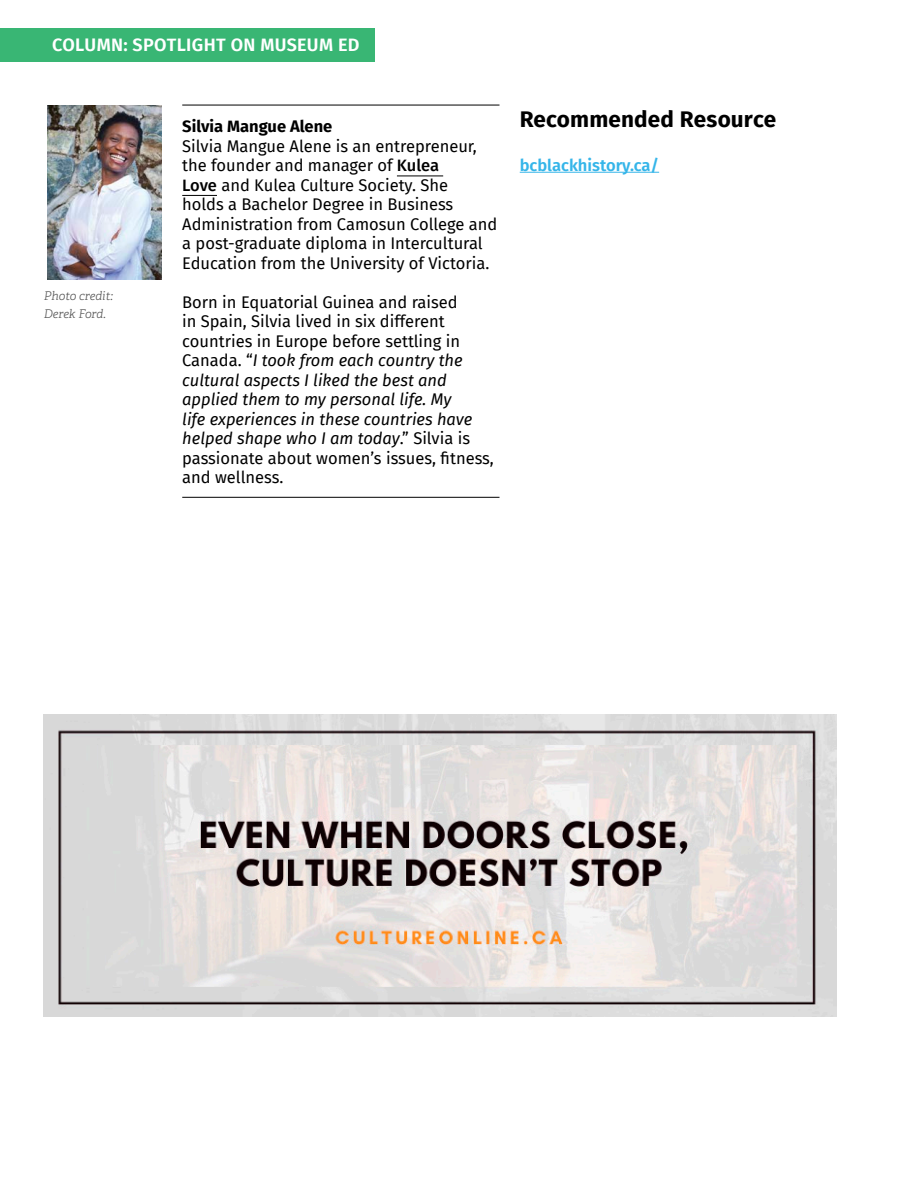
<style>
.page{position:relative;width:918px;height:1188px;background:#fff}
.page>*{position:absolute;margin:0;border:0;box-sizing:border-box;transform-origin:0 0}
.t1{font:700 22.5px "Fira Sans";letter-spacing:.005em;color:#000}
.H1_-_All_Caps{font:600 18px "Fira Sans";letter-spacing:.015em;color:#fff}
.Author{font:16.5px/19.5px "Fira Sans";color:#000}
.Body{font:600 16.5px "Fira Sans";color:#35b5e9}
.Caption_-_Right{font:italic 300 12px/18px "Adelle";color:#575757}
.s1{font-weight:700}
.s2{font-weight:500}
.s3{font-style:italic}
</style>
<div class="page">
<div style="left:0;top:28px;width:375px;height:34px;background:#39b674"></div>
<hr style="left:520px;top:172px;width:139px;height:1px;background:#35b5e9">
<hr style="left:182px;top:105px;width:318px;height:1px;background:#000">
<hr style="left:397px;top:176px;width:46px;height:1px;background:#000">
<hr style="left:182px;top:195px;width:35px;height:1px;background:#000">
<hr style="left:182px;top:497px;width:318px;height:1px;background:#000">
<img style="left:47px;top:105px;width:115px;height:175px">
<img style="left:44px;top:715px;width:793px;height:302px">
<p class="H1_-_All_Caps" style="left:52px;top:30px;width:309px">COLUMN: SPOTLIGHT ON MUSEUM ED</p>
<p class="Caption_-_Right" style="left:44px;top:287px;width:71px">Photo credit:<br>Derek Ford.</p>
<p class="Author" style="left:182px;top:116px;width:317px"><span class="s1">Silvia Mangue Alene<br></span>Silvia Mangue Alene is an entrepreneur, the founder and manager of <span class="s2">Kulea<br>Love</span> and Kulea Culture Society. She<br>holds a Bachelor Degree in Business Administration from Camosun College and a post-graduate diploma in Intercultural Education from the University of Victoria.</p>
<p class="Author" style="left:182px;top:292px;width:313px">Born in Equatorial Guinea and raised<br>in Spain, Silvia lived in six different countries in Europe before settling in Canada. “<span class="s3">I took from each country the cultural aspects I liked the best and applied them to my personal life. My<br>life experiences in these countries have helped shape who I am today</span>.” Silvia is passionate about women’s issues, fitness, and wellness.</p>
<h2 class="t1" style="left:520px;top:100px;width:258px">Recommended Resource</h2>
<p class="Body" style="left:520px;top:152px;width:141px">bcblackhistory.ca/</p>
</div>
